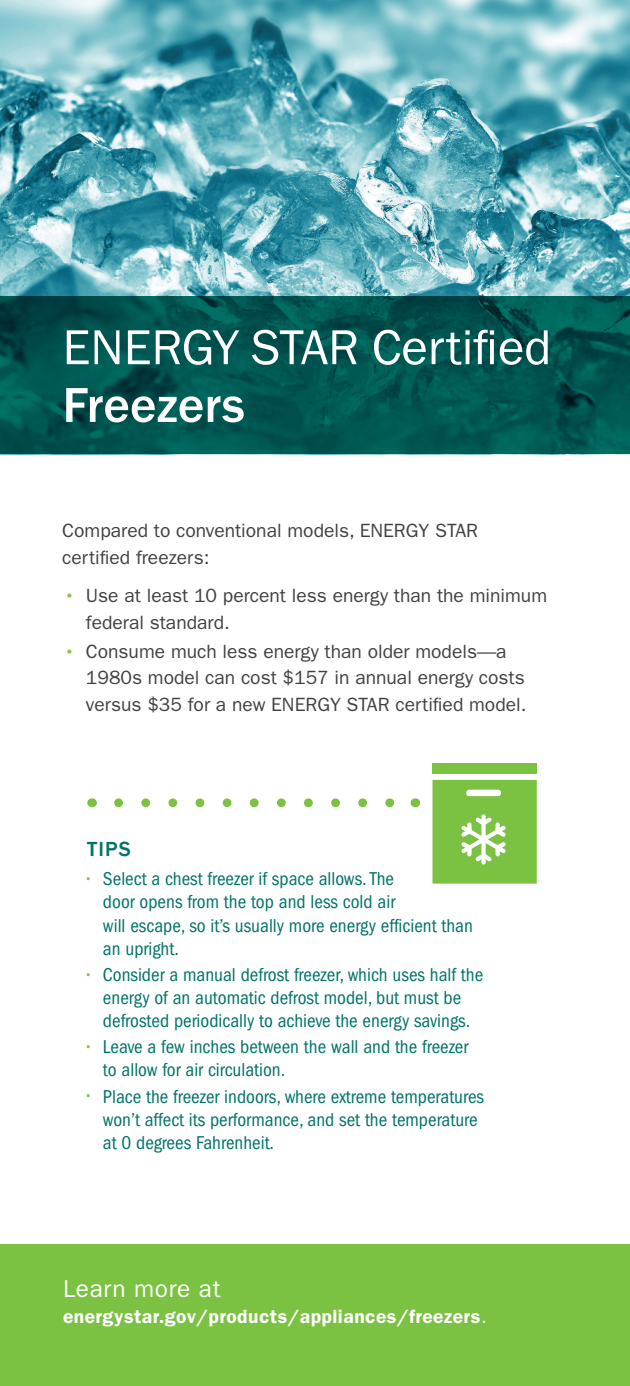
<style>
.page{position:relative;width:630px;height:1386px;background:#fff}
.page>*{position:absolute;margin:0;border:0;box-sizing:border-box;transform-origin:0 0}
.Heading_1{font:50.75px/57.8px "Franklin Gothic";color:#fff}
.Body_Copy{font:24.5px "ITC Franklin Gothic Std";letter-spacing:.025em;color:#fff}
.Tips_Heading{font:500 21px "Franklin Gothic";color:#007468}
.t1{font:condensed 19.25px/23.1px "Franklin Gothic";color:#007468}
.Body_Copy-2{font:19.25px/26.2px "ITC Franklin Gothic Std";color:#414142}
.Body_Copy-3{font:600 19.25px "ITC Franklin Gothic Std";letter-spacing:.025em;color:#fff}
.s1{font-weight:500}
.s2{font-size:24.5px;color:#89c651}
.s3{font-size:24.5px;color:#7bc142}
.s4{font-weight:400}
</style>
<div class="page">
<div style="left:0;top:1245px;width:630px;height:141px;background:#7bc142"></div>
<img style="left:0;top:0;width:630px;height:297px">
<svg style="left:0;top:297px;width:630px;height:157px;background:#005450"></svg>
<div style="left:433px;top:763px;width:104px;height:10px;background:#7bc142"></div>
<svg style="left:433px;top:780px;width:104px;height:104px;background:#88c755"></svg>
<svg style="left:119px;top:798px;width:276px;height:9px"></svg>
<p class="Heading_1" style="left:63px;top:320px;width:491px">ENERGY STAR Certified<br><span class="s1">Freezers</span></p>
<p class="Body_Copy-2" style="left:62px;top:518px;width:417px">Compared to conventional models, ENERGY STAR certified freezers:</p>
<p class="Body_Copy-2" style="left:86px;top:583px;width:463px;text-indent:-24px"><span class="s2">•</span> Use at least 10 percent less energy than the minimum federal standard.</p>
<p class="Body_Copy-2" style="left:86px;top:639px;width:442px;text-indent:-24px"><span class="s2">•</span> Consume much less energy than older models—a<br>1980s model can cost $157 in annual energy costs versus $35 for a new ENERGY STAR certified model.</p>
<p class="Tips_Heading" style="left:87px;top:836px;width:45px">TIPS</p>
<p class="t1" style="left:103px;top:868px;width:371px;text-indent:-16px"><span class="s3">•</span> Select a chest freezer if space allows. The<br>door opens from the top and less cold air<br>will escape, so it’s usually more energy efficient than an upright.</p>
<p class="t1" style="left:87px;top:963px;width:398px;text-align:center"><span class="s3">•</span> Consider a manual defrost freezer, which uses half the energy of an automatic defrost model, but must be defrosted periodically to achieve the energy savings.</p>
<p class="t1" style="left:103px;top:1036px;width:367px;text-indent:-16px"><span class="s3">•</span> Leave a few inches between the wall and the freezer to allow for air circulation.</p>
<p class="t1" style="left:103px;top:1085px;width:383px;text-indent:-16px"><span class="s3">•</span> Place the freezer indoors, where extreme temperatures won’t affect its performance, and set the temperature at 0 degrees Fahrenheit.</p>
<p class="Body_Copy" style="left:63px;top:1274px;width:159px">Learn more at</p>
<p class="Body_Copy-3" style="left:63px;top:1305px;width:425px">energystar.gov/products/appliances/freezers<span class="s4">.</span></p>
</div>
